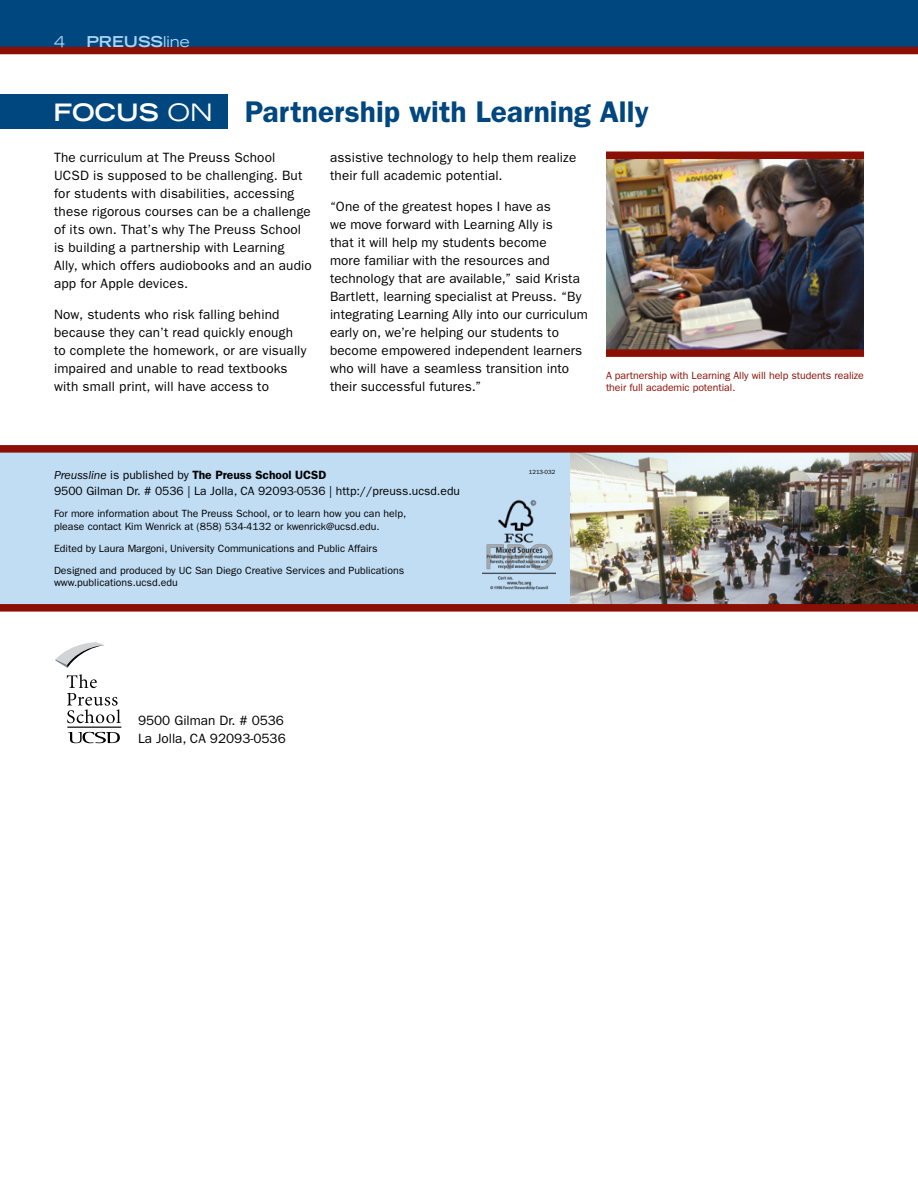
<style>
.page{position:relative;width:918px;height:1188px;background:#fff}
.page>*{position:absolute;margin:0;border:0;box-sizing:border-box;transform-origin:0 0}
.t1{font:600 30px "Franklin Gothic";color:#00467f}
.t2{font:700 expanded 15px "Trade Gothic LH";color:#acd4f1}
.t3{font:expanded 15px "Trade Gothic LH";color:#acd4f1}
.t4{font:13.5px/18px "Franklin Gothic";letter-spacing:.01em;color:#000}
.t5{font:12px/16.5px "Franklin Gothic";color:#000}
.t6{font:10.5px/12.6px "Franklin Gothic";color:#000}
.t7{font:10.5px/12.6px "Franklin Gothic";letter-spacing:-.005em;color:#8b0f04}
.t8{font:6px "Franklin Gothic";color:#000}
.s1{font-weight:400}
.s2{font-family:"Trade Gothic LH";font-weight:700;font-stretch:expanded;font-size:24px;color:#fff}
.s3{font-family:"Trade Gothic LH";font-weight:400;font-stretch:expanded;font-size:24px;color:#fff}
.s4{font-style:italic}
.s5{font-weight:600}
</style>
<div class="page">
<div style="left:0;top:446px;width:918px;height:163px;background:#c0ddf4"></div>
<div style="left:0;top:0;width:918px;height:54px;background:#00467f"></div>
<div style="left:0;top:47px;width:918px;height:7px;background:#8b0f04"></div>
<hr style="left:67px;top:727px;width:54px;height:1px;background:#000">
<svg style="left:67px;top:674px;width:54px;height:49px"></svg>
<svg style="left:55px;top:642px;width:49px;height:26px"></svg>
<svg style="left:68px;top:732px;width:52px;height:11px"></svg>
<img style="left:570px;top:453px;width:348px;height:151px">
<div style="left:0;top:445px;width:918px;height:8px;background:#8b0f04"></div>
<div style="left:0;top:604px;width:918px;height:8px;background:#8b0f04"></div>
<div style="left:0;top:95px;width:228px;height:34px;background:#00467f"></div>
<img style="left:606px;top:159px;width:258px;height:190px">
<div style="left:606px;top:152px;width:258px;height:7px;background:#8b0f04"></div>
<div style="left:606px;top:349px;width:258px;height:8px;background:#8b0f04"></div>
<img style="left:483px;top:499px;width:72px;height:91px">
<p class="t3" style="left:54px;top:32px;width:12px">4</p>
<p class="t2" style="left:86px;top:32px;width:105px">PREUSS<span class="s1">line</span></p>
<h1 class="t1" style="left:53px;top:94px;width:597px"><span class="s2">FOCUS</span> <span class="s3">On</span> Partnership with Learning Ally</h1>
<p class="t4" style="left:54px;top:148px;width:259px">The curriculum at The Preuss School UCSD is supposed to be challenging. But for students with disabilities, accessing these rigorous courses can be a challenge of its own. That’s why The Preuss School is building a partnership with Learning<br>Ally, which offers audiobooks and an audio app for Apple devices.</p>
<p class="t4" style="left:54px;top:306px;width:254px">Now, students who risk falling behind because they can’t read quickly enough to complete the homework, or are visually impaired and unable to read textbooks with small print, will have access to</p>
<p class="t4" style="left:330px;top:148px;width:248px">assistive technology to help them realize their full academic potential.</p>
<p class="t4" style="left:330px;top:198px;width:259px">“One of the greatest hopes I have as<br>we move forward with Learning Ally is<br>that it will help my students become<br>more familiar with the resources and technology that are available,” said Krista Bartlett, learning specialist at Preuss. “By integrating Learning Ally into our curriculum early on, we’re helping our students to become empowered independent learners who will have a seamless transition into their successful futures.”</p>
<p class="t7" style="left:606px;top:369px;width:259px">A partnership with Learning Ally will help students realize their full academic potential.</p>
<p class="t5" style="left:54px;top:466px;width:407px"><span class="s4">Preussline</span> is published by <span class="s5">The Preuss School UCSD<br></span>9500 Gilman Dr. # 0536 | La Jolla, CA 92093-0536 | http://preuss.ucsd.edu</p>
<p class="t6" style="left:54px;top:507px;width:354px">For more information about The Preuss School, or to learn how you can help, please contact Kim Wenrick at (858) 534-4132 or kwenrick@ucsd.edu.</p>
<p class="t6" style="left:54px;top:537px;width:352px;line-height:22px">Edited by Laura Margoni, University Communications and Public Affairs<br>Designed and produced by UC San Diego Creative Services and Publications</p>
<p class="t6" style="left:54px;top:577px;width:125px">www.publications.ucsd.edu</p>
<p class="t8" style="left:529px;top:469px;width:28px">1213-032</p>
<p class="t4" style="left:138px;top:711px;width:149px">9500 Gilman Dr. # 0536<br>La Jolla, CA 92093-0536</p>
</div>
